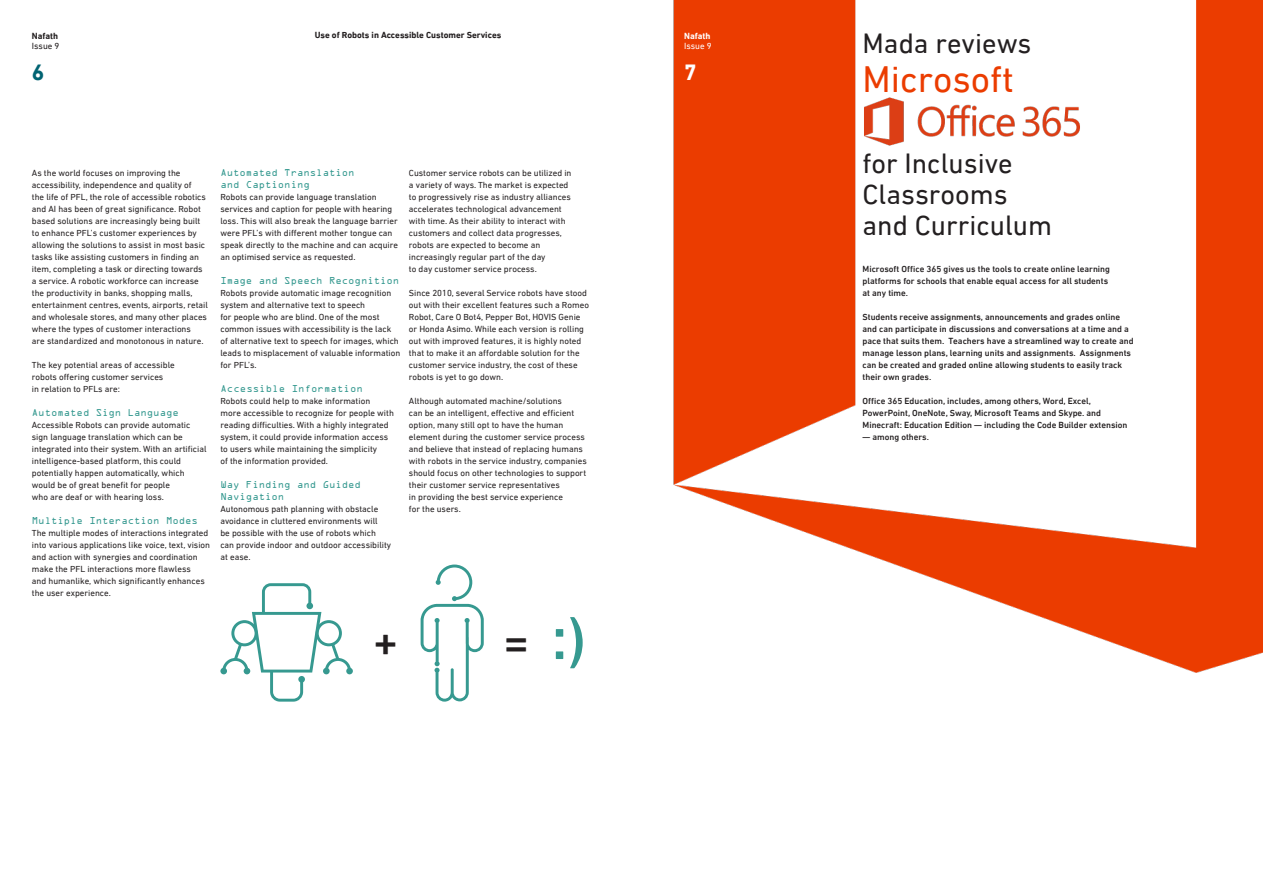
<style>
.page{position:relative;width:1263px;height:893px;background:#fff}
.page>*{position:absolute;margin:0;border:0;box-sizing:border-box;transform-origin:0 0}
.t1{font:500 62.1px "DIN Next LT Arabic";color:#369990}
.t2{font:500 44.4px "DIN Next LT Arabic";color:#231f20}
.t3{font:37.5px "DIN Next LT Arabic";color:#eb3c00}
.t4{font:28.35px/31.2px "DIN Next LT Arabic";color:#231f20}
.t5{font:700 22.5px "DIN Next LT Arabic";color:#006372}
.t6{font:700 22.5px "DIN Next LT Arabic";color:#fff}
.t7{font:9px/12px "DIN Next LT Arabic";color:#231f20}
.t8{font:500 9px/12px "DIN Next LT Arabic";color:#231f20}
.t9{font:9px/12px "OCRA Std";letter-spacing:-.01em;color:#369990}
.t10{font:700 9px "DIN Next LT Arabic";color:#231f20}
.t11{font:700 9px "DIN Next LT Arabic";color:#fff}
.t12{font:9px "DIN Next LT Arabic";color:#fff}
.s1{font-size:44.4px;color:#231f20}
</style>
<div class="page">
<svg style="left:421px;top:564px;width:63px;height:138px"></svg>
<div style="left:346px;top:668px;width:7px;height:6px;background:#369990;border-radius:50%"></div>
<div style="left:220px;top:668px;width:7px;height:6px;background:#369990;border-radius:50%"></div>
<svg style="left:222px;top:583px;width:129px;height:119px"></svg>
<div style="left:298px;top:676px;width:7px;height:7px;background:#369990;border-radius:50%"></div>
<img style="left:673px;top:0;width:590px;height:673px">
<img style="left:849px;top:98px;width:246px;height:48px">
<p class="t10" style="left:32px;top:30px;width:28px">Nafath</p>
<p class="t7" style="left:32px;top:40px;width:29px">Issue 9</p>
<h3 class="t5" style="left:32px;top:59px;width:14px">6</h3>
<p class="t10" style="left:315px;top:30px;width:188px">Use of Robots in Accessible Customer Services</p>
<p class="t7" style="left:32px;top:167px;width:178px">As the world focuses on improving the accessibility, independence and quality of<br>the life of PFL, the role of accessible robotics and AI has been of great significance. Robot based solutions are increasingly being built to enhance PFL’s customer experiences by allowing the solutions to assist in most basic tasks like assisting customers in finding an item, completing a task or directing towards a service. A robotic workforce can increase the productivity in banks, shopping malls, entertainment centres, events, airports, retail and wholesale stores, and many other places where the types of customer interactions<br>are standardized and monotonous in nature.</p>
<p class="t7" style="left:32px;top:359px;width:144px">The key potential areas of accessible robots offering customer services<br>in relation to PFLs are:</p>
<p class="t9" style="left:32px;top:408px;width:149px">Automated Sign Language</p>
<p class="t7" style="left:32px;top:419px;width:176px">Accessible Robots can provide automatic sign language translation which can be integrated into their system. With an artificial intelligence-based platform, this could potentially happen automatically, which would be of great benefit for people<br>who are deaf or with hearing loss.</p>
<p class="t9" style="left:32px;top:516px;width:168px">Multiple Interaction Modes</p>
<p class="t7" style="left:32px;top:527px;width:180px">The multiple modes of interactions integrated into various applications like voice, text, vision and action with synergies and coordination make the PFL interactions more flawless<br>and humanlike, which significantly enhances the user experience.</p>
<p class="t9" style="left:220px;top:168px;width:136px">Automated Translation and Captioning</p>
<p class="t7" style="left:220px;top:191px;width:179px">Robots can provide language translation services and caption for people with hearing loss. This will also break the language barrier were PFL’s with different mother tongue can speak directly to the machine and can acquire an optimised service as requested.</p>
<p class="t9" style="left:220px;top:276px;width:181px">Image and Speech Recognition</p>
<p class="t7" style="left:220px;top:287px;width:181px">Robots provide automatic image recognition system and alternative text to speech<br>for people who are blind. One of the most common issues with accessibility is the lack of alternative text to speech for images, which leads to misplacement of valuable information for PFL’s.</p>
<p class="t9" style="left:220px;top:384px;width:144px">Accessible Information</p>
<p class="t7" style="left:220px;top:395px;width:175px">Robots could help to make information<br>more accessible to recognize for people with reading difficulties. With a highly integrated system, it could provide information access to users while maintaining the simplicity<br>of the information provided.</p>
<p class="t9" style="left:220px;top:480px;width:142px">Way Finding and Guided<br>Navigation</p>
<p class="t7" style="left:220px;top:503px;width:172px">Autonomous path planning with obstacle avoidance in cluttered environments will<br>be possible with the use of robots which can provide indoor and outdoor accessibility at ease.</p>
<p class="t7" style="left:409px;top:167px;width:164px">Customer service robots can be utilized in a variety of ways. The market is expected to progressively rise as industry alliances accelerates technological advancement with time. As their ability to interact with customers and collect data progresses, robots are expected to become an increasingly regular part of the day<br>to day customer service process.</p>
<p class="t7" style="left:409px;top:287px;width:182px">Since 2010, several Service robots have stood out with their excellent features such a Romeo Robot, Care O Bot4, Pepper Bot, HOVIS Genie or Honda Asimo. While each version is rolling out with improved features, it is highly noted that to make it an affordable solution for the customer service industry, the cost of these robots is yet to go down.</p>
<p class="t7" style="left:409px;top:395px;width:179px">Although automated machine/solutions<br>can be an intelligent, effective and efficient option, many still opt to have the human element during the customer service process and believe that instead of replacing humans with robots in the service industry, companies should focus on other technologies to support their customer service representatives<br>in providing the best service experience<br>for the users.</p>
<h2 class="t2" style="left:373px;top:616px;width:26px">+</h2>
<h1 class="t1" style="left:504px;top:603px;width:83px"><span class="s1">=</span> :)</h1>
<p class="t11" style="left:684px;top:30px;width:28px">Nafath</p>
<p class="t12" style="left:684px;top:41px;width:29px">Issue 9</p>
<h3 class="t6" style="left:684px;top:59px;width:14px">7</h3>
<h3 class="t4" style="left:862px;top:28px;width:170px">Mada reviews</h3>
<h3 class="t3" style="left:862px;top:57px;width:153px">Microsoft</h3>
<h3 class="t4" style="left:862px;top:147px;width:191px">for Inclusive<br>Classrooms and Curriculum</h3>
<p class="t8" style="left:862px;top:263px;width:249px">Microsoft Office 365 gives us the tools to create online learning platforms for schools that enable equal access for all students at any time.</p>
<p class="t8" style="left:862px;top:311px;width:273px">Students receive assignments, announcements and grades online and can participate in discussions and conversations at a time and a pace that suits them. Teachers have a streamlined way to create and manage lesson plans, learning units and assignments. Assignments can be created and graded online allowing students to easily track their own grades.</p>
<p class="t8" style="left:862px;top:395px;width:266px">Office 365 Education, includes, among others, Word, Excel,<br>PowerPoint, OneNote, Sway, Microsoft Teams and Skype. and<br>Minecraft: Education Edition — including the Code Builder extension</p>
<p class="t8" style="left:862px;top:431px;width:68px">— among others.</p>
</div>
